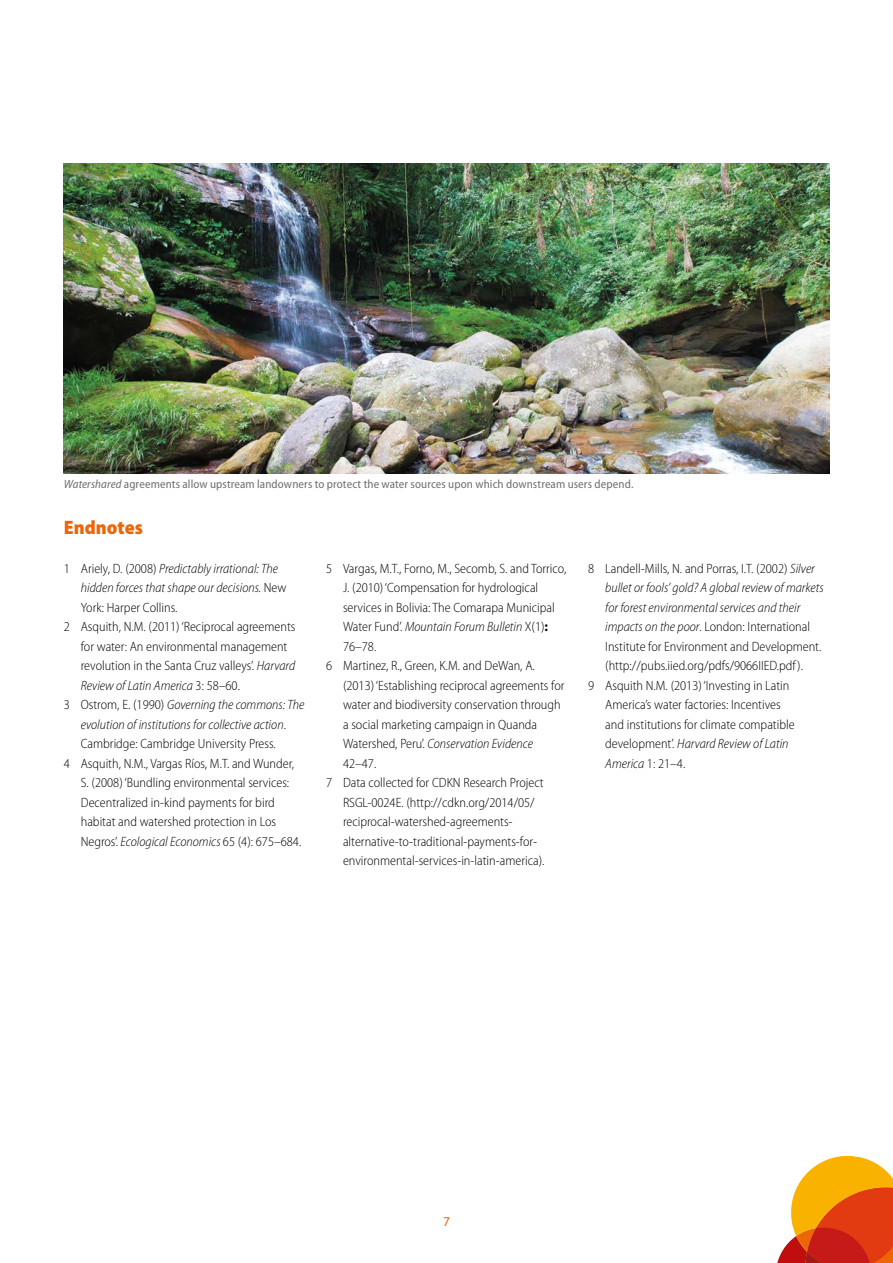
<style>
.page{position:relative;width:893px;height:1263px;background:#fff}
.page>*{position:absolute;margin:0;border:0;box-sizing:border-box;transform-origin:0 0}
.Heading_level_1{font:900 semi-condensed 19.5px "Myriad Pro";color:#ec6608}
.Endnotes{font:300 semi-condensed 13.5px/19.5px "Myriad Pro";color:#000}
.Endnotes-2{font:italic 300 semi-condensed 13.5px/19.5px "Myriad Pro";color:#000}
.t1{font:13.5px "Myriad Pro";color:#ec6608}
.t2{font:semi-condensed 12px "Myriad Pro";letter-spacing:.01em;color:#706f6f}
.s1{font-style:italic}
.s2{font-style:normal}
.s3{font-weight:700;font-stretch:normal}
</style>
<div class="page">
<svg style="left:777px;top:1155px;width:116px;height:108px"></svg>
<img style="left:64px;top:164px;width:765px;height:309px">
<p class="t2" style="left:64px;top:478px;width:571px"><span class="s1">Watershared</span> agreements allow upstream landowners to protect the water sources upon which downstream users depend.</p>
<p class="Heading_level_1" style="left:64px;top:516px;width:81px">Endnotes</p>
<p class="Endnotes-2" style="left:81px;top:559px;width:207px;text-indent:-17px"><span class="s2">1 Ariely, D. (2008)</span> Predictably irrational: The hidden forces that shape our decisions. <span class="s2">New<br>York: Harper Collins.</span></p>
<p class="Endnotes" style="left:81px;top:617px;width:216px;text-indent:-17px">2 Asquith, N.M. (2011) ‘Reciprocal agreements for water: An environmental management revolution in the Santa Cruz valleys’. <span class="s1">Harvard Review of Latin America</span> 3: 58–60.</p>
<p class="Endnotes-2" style="left:81px;top:695px;width:225px;text-indent:-17px"><span class="s2">3 Ostrom, E. (1990)</span> Governing the commons: The evolution of institutions for collective action<span class="s2">.<br>Cambridge: Cambridge University Press.</span></p>
<p class="Endnotes" style="left:81px;top:754px;width:222px;text-indent:-17px">4 Asquith, N.M., Vargas Ríos, M.T. and Wunder, S. (2008) ‘Bundling environmental services:<br>Decentralized in-kind payments for bird habitat and watershed protection in Los Negros’. <span class="s1">Ecological Economics</span> 65 (4): 675–684.</p>
<p class="Endnotes" style="left:343px;top:559px;width:225px;text-indent:-17px">5 Vargas, M.T., Forno, M., Secomb, S. and Torrico, J. (2010) ‘Compensation for hydrological services in Bolivia: The Comarapa Municipal Water Fund’. <span class="s1">Mountain Forum Bulletin</span> X(1)<span class="s3">:<br></span>76–78.</p>
<p class="Endnotes" style="left:343px;top:656px;width:223px;text-indent:-17px">6 Martinez, R., Green, K.M. and DeWan, A. (2013) ‘Establishing reciprocal agreements for water and biodiversity conservation through a social marketing campaign in Quanda Watershed, Peru’. <span class="s1">Conservation Evidence </span>42–47.</p>
<p class="Endnotes" style="left:343px;top:773px;width:203px;text-indent:-17px">7 Data collected for CDKN Research Project RSGL-0024E. (http://cdkn.org/2014/05/ reciprocal-watershed-agreements&shy;alternative-to-traditional-payments-for&shy;environmental-services-in-latin-america).</p>
<p class="Endnotes" style="left:605px;top:559px;width:220px;text-indent:-17px">8 Landell-Mills, N. and Porras, I.T. (2002) <span class="s1">Silver bullet or fools’ gold? A global review of markets for forest environmental services and their impacts on the poor</span>. London: International Institute for Environment and Development. (http://pubs.iied.org/pdfs/9066IIED.pdf).</p>
<p class="Endnotes" style="left:605px;top:676px;width:191px;text-indent:-17px">9 Asquith N.M. (2013) ‘Investing in Latin America’s water factories: Incentives and institutions for climate compatible development’. <span class="s1">Harvard Review of Latin America</span> 1: 21–4.</p>
<p class="t1" style="left:443px;top:1214px;width:8px">7</p>
</div>
